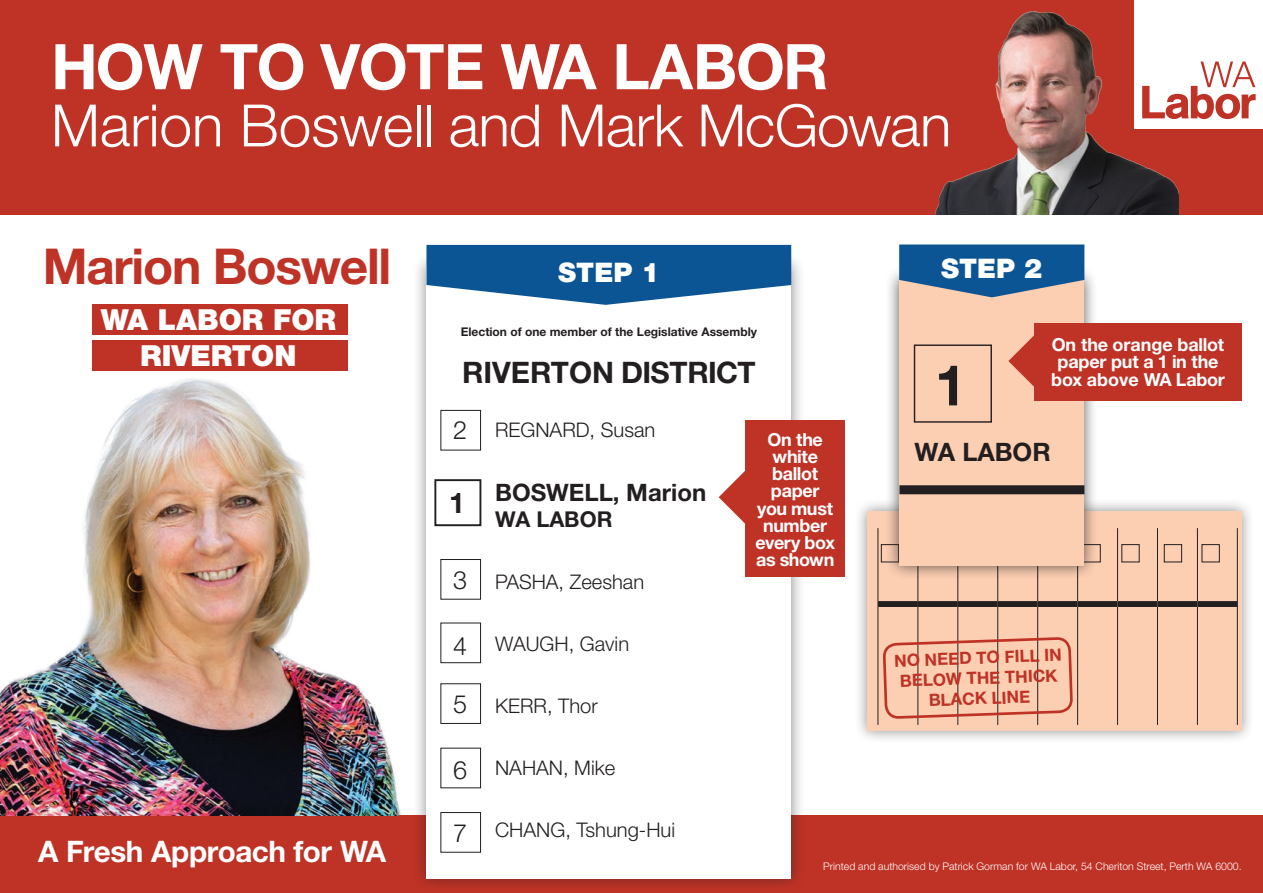
<style>
.page{position:relative;width:1263px;height:893px;background:#fff}
.page>*{position:absolute;margin:0;border:0;box-sizing:border-box;transform-origin:0 0}
.t1{font:700 63px "Helvetica Neue";letter-spacing:-.02em;color:#fff}
.t2{font:300 58.5px "Helvetica Neue";color:#fff}
.t3{font:700 56.55px "Helvetica Neue";color:#231f20}
.t4{font:700 49.5px "Helvetica Neue";letter-spacing:-.025em;color:#bf3226}
.t5{font:700 29.7px "Helvetica Neue";letter-spacing:-.02em;color:#fff}
.t6{font:700 29.7px "Helvetica Neue";letter-spacing:-.01em;color:#231f20}
.t7{font:900 29.1px/35.7px "Helvetica Neue";color:#fff;text-align:center}
.t8{font:700 28.5px "Helvetica Neue";color:#231f20}
.t9{font:900 27px "Helvetica Neue";color:#fff}
.t10{font:700 25.35px "Helvetica Neue";color:#231f20}
.t11{font:300 25.2px "Helvetica Neue";color:#231f20}
.t12{font:700 24px "Helvetica Neue";color:#231f20}
.t13{font:700 21.9px "Helvetica Neue";color:#231f20}
.t14{font:300 20.1px "Helvetica Neue";color:#231f20}
.t15{font:700 18px/17.2px "Helvetica Neue";letter-spacing:-.015em;color:#fff;text-align:center}
.t16{font:700 16.95px/20.2px "Helvetica Neue";color:#bf3226;text-align:center}
.t17{font:700 12px "Helvetica Neue";color:#231f20}
.t18{font:300 10.5px "Helvetica Neue";color:#fff}
</style>
<div class="page">
<div style="left:0;top:815px;width:1263px;height:78px;background:#bf3226"></div>
<img style="left:0;top:379px;width:401px;height:436px">
<div style="left:0;top:0;width:1263px;height:214px;background:#bf3226"></div>
<img style="left:935px;top:11px;width:243px;height:203px">
<div style="left:412px;top:251px;width:393px;height:641px;background:#231f20;opacity:.5"></div>
<div style="left:426px;top:265px;width:365px;height:613px;background:#fff"></div>
<div style="left:441px;top:410px;width:40px;height:40px;border:1px solid #231f20"></div>
<div style="left:434px;top:479px;width:47px;height:47px;border:2px solid #231f20"></div>
<div style="left:441px;top:559px;width:40px;height:40px;border:1px solid #231f20"></div>
<div style="left:441px;top:623px;width:40px;height:40px;border:1px solid #231f20"></div>
<div style="left:441px;top:683px;width:40px;height:41px;border:1px solid #231f20"></div>
<div style="left:441px;top:812px;width:40px;height:40px;border:1px solid #231f20"></div>
<div style="left:745px;top:421px;width:99px;height:156px;background:#bf3226"></div>
<svg style="left:719px;top:471px;width:26px;height:53px"></svg>
<svg style="left:426px;top:245px;width:365px;height:60px"></svg>
<svg style="left:1134px;top:14px;width:129px;height:115px;background:#f5e0de"></svg>
<div style="left:92px;top:304px;width:255px;height:31px;background:#bf3226"></div>
<div style="left:92px;top:340px;width:255px;height:31px;background:#bf3226"></div>
<div style="left:1134px;top:0;width:129px;height:14px;background:#fff"></div>
<div style="left:854px;top:498px;width:401px;height:246px;background:#231f20;opacity:.5"></div>
<div style="left:867px;top:511px;width:375px;height:220px;background:#fcceb2"></div>
<hr style="left:878px;top:528px;width:1px;height:76px;background:#231f20">
<hr style="left:918px;top:528px;width:1px;height:73px;background:#231f20">
<hr style="left:957px;top:528px;width:1px;height:73px;background:#231f20">
<hr style="left:997px;top:528px;width:1px;height:73px;background:#231f20">
<hr style="left:1037px;top:528px;width:1px;height:73px;background:#231f20">
<hr style="left:1077px;top:528px;width:1px;height:73px;background:#231f20">
<hr style="left:1117px;top:528px;width:1px;height:73px;background:#231f20">
<hr style="left:1157px;top:528px;width:1px;height:73px;background:#231f20">
<hr style="left:1197px;top:528px;width:1px;height:73px;background:#231f20">
<hr style="left:1237px;top:528px;width:1px;height:76px;background:#231f20">
<hr style="left:878px;top:604px;width:1px;height:121px;background:#231f20">
<hr style="left:918px;top:607px;width:1px;height:118px;background:#231f20">
<hr style="left:957px;top:607px;width:1px;height:118px;background:#231f20">
<hr style="left:997px;top:607px;width:1px;height:118px;background:#231f20">
<hr style="left:1037px;top:607px;width:1px;height:118px;background:#231f20">
<hr style="left:1077px;top:607px;width:1px;height:118px;background:#231f20">
<hr style="left:1117px;top:607px;width:1px;height:118px;background:#231f20">
<hr style="left:1157px;top:607px;width:1px;height:118px;background:#231f20">
<hr style="left:1197px;top:607px;width:1px;height:118px;background:#231f20">
<hr style="left:1237px;top:604px;width:1px;height:121px;background:#231f20">
<div style="left:878px;top:601px;width:40px;height:6px;background:#231f20"></div>
<div style="left:918px;top:601px;width:40px;height:6px;background:#231f20"></div>
<div style="left:958px;top:601px;width:40px;height:6px;background:#231f20"></div>
<div style="left:998px;top:601px;width:40px;height:6px;background:#231f20"></div>
<div style="left:1038px;top:601px;width:39px;height:6px;background:#231f20"></div>
<div style="left:1077px;top:601px;width:40px;height:6px;background:#231f20"></div>
<div style="left:1117px;top:601px;width:40px;height:6px;background:#231f20"></div>
<div style="left:1157px;top:601px;width:40px;height:6px;background:#231f20"></div>
<div style="left:1197px;top:601px;width:40px;height:6px;background:#231f20"></div>
<div style="left:881px;top:544px;width:18px;height:18px;border:1px solid #231f20"></div>
<div style="left:1122px;top:544px;width:17px;height:18px;border:1px solid #231f20"></div>
<div style="left:1164px;top:544px;width:18px;height:18px;border:1px solid #231f20"></div>
<svg style="left:884px;top:638px;width:188px;height:80px"></svg>
<div style="left:885px;top:265px;width:213px;height:314px;background:#231f20;opacity:.75"></div>
<div style="left:899px;top:279px;width:185px;height:286px;background:#fcceb2"></div>
<div style="left:914px;top:344px;width:78px;height:79px;border:1px solid #231f20"></div>
<div style="left:899px;top:485px;width:185px;height:9px;background:#231f20"></div>
<svg style="left:899px;top:244px;width:185px;height:53px;background:#33699a"></svg>
<svg style="left:1008px;top:335px;width:26px;height:52px"></svg>
<div style="left:1034px;top:323px;width:208px;height:78px;background:#bf3226"></div>
<h1 class="t1" style="left:51px;top:28px;width:779px">HOW TO VOTE WA LABOR</h1>
<h2 class="t2" style="left:51px;top:90px;width:902px">Marion Boswell and Mark McGowan</h2>
<h3 class="t4" style="left:43px;top:235px;width:350px">Marion Boswell</h3>
<h3 class="t7" style="left:101px;top:302px;width:237px">WA LABOR FOR<br>RIVERTON</h3>
<h3 class="t5" style="left:38px;top:833px;width:349px">A Fresh Approach for WA</h3>
<h3 class="t9" style="left:558px;top:256px;width:103px">STEP 1</h3>
<p class="t17" style="left:461px;top:324px;width:298px">Election of one member of the Legislative Assembly</p>
<h3 class="t6" style="left:462px;top:354px;width:295px">RIVERTON DISTRICT</h3>
<p class="t14" style="left:495px;top:417px;width:162px">REGNARD, Susan</p>
<h3 class="t11" style="left:453px;top:415px;width:16px">2</h3>
<p class="t15" style="left:755px;top:430px;width:81px">On the white ballot paper you must number every box as shown</p>
<h3 class="t12" style="left:495px;top:478px;width:213px">BOSWELL, Marion</h3>
<p class="t13" style="left:495px;top:506px;width:119px">WA LABOR</p>
<h3 class="t8" style="left:449px;top:485px;width:17px">1</h3>
<h3 class="t11" style="left:453px;top:564px;width:16px">3</h3>
<p class="t14" style="left:495px;top:570px;width:151px">PASHA, Zeeshan</p>
<h3 class="t11" style="left:453px;top:630px;width:16px">4</h3>
<p class="t14" style="left:495px;top:632px;width:136px">WAUGH, Gavin</p>
<h3 class="t11" style="left:453px;top:688px;width:16px">5</h3>
<p class="t14" style="left:495px;top:693px;width:104px">KERR, Thor</p>
<h3 class="t11" style="left:453px;top:754px;width:16px">6</h3>
<p class="t14" style="left:495px;top:755px;width:122px">NAHAN, Mike</p>
<h3 class="t11" style="left:453px;top:818px;width:16px">7</h3>
<p class="t14" style="left:495px;top:817px;width:181px">CHANG, Tshung-Hui</p>
<h3 class="t9" style="left:941px;top:252px;width:103px">STEP 2</h3>
<h3 class="t3" style="left:935px;top:350px;width:33px">1</h3>
<p class="t15" style="left:1051px;top:336px;width:175px">On the orange ballot paper put a 1 in the box above WA Labor</p>
<h3 class="t10" style="left:914px;top:436px;width:138px">WA LABOR</h3>
<p class="t16" style="left:894px;top:650px;width:169px;rotate:-2deg">NO NEED TO FILL IN<br>BELOW THE THICK<br>BLACK LINE</p>
<p class="t18" style="left:823px;top:859px;width:420px">Printed and authorised by Patrick Gorman for WA Labor, 54 Cheriton Street, Perth WA 6000.</p>
</div>
